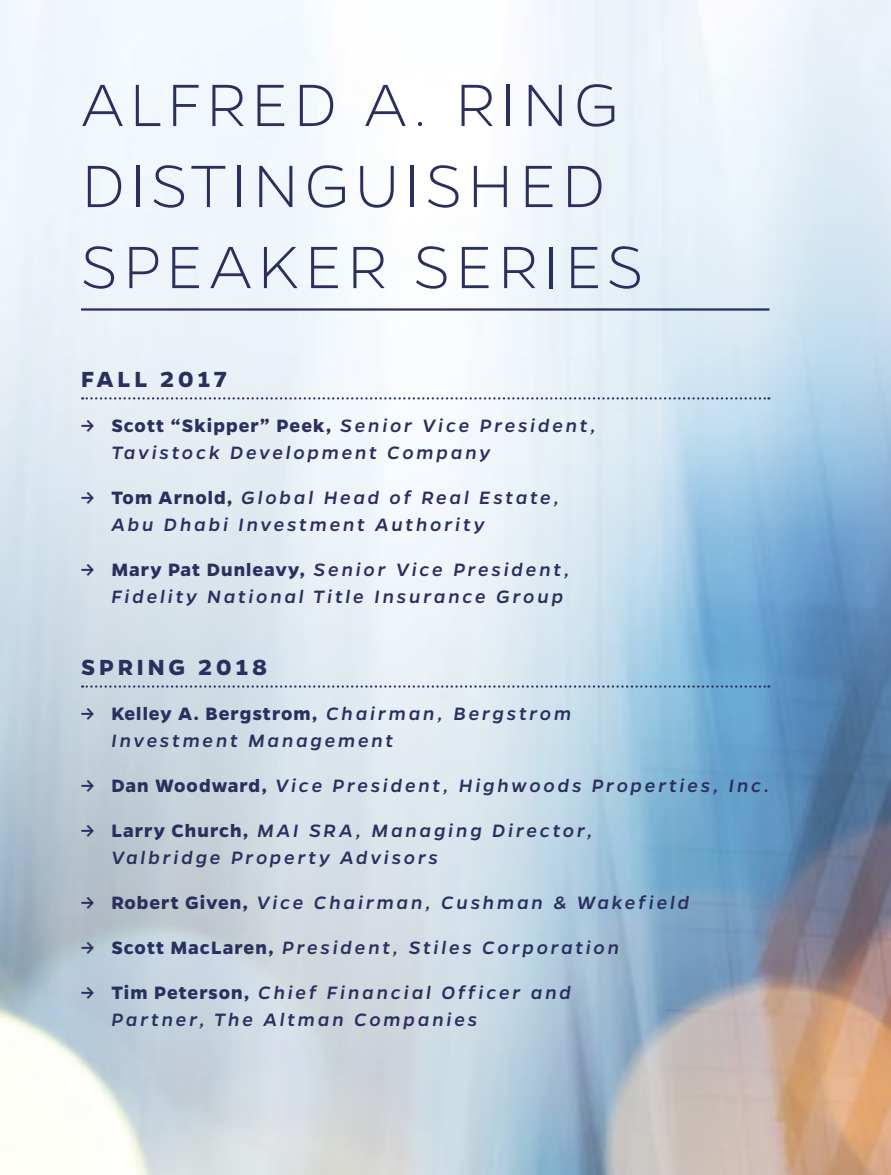
<style>
.page{position:relative;width:891px;height:1175px;background:#fff}
.page>*{position:absolute;margin:0;border:0;box-sizing:border-box;transform-origin:0 0}
.t1{font:200 67.5px/81px "Gentona";letter-spacing:.07em;color:#2a305e}
.t2{font:700 24.75px "Gentona";letter-spacing:.165em;color:#2a305e}
.t3{font:italic 500 20.25px/27px "Gentona";letter-spacing:.14em;color:#2a305e}
.s1{font-style:normal}
.s2{font-weight:700;font-style:normal}
</style>
<div class="page">
<img style="left:0;top:0;width:891px;height:1174px">
<hr style="left:81px;top:308px;width:689px;height:2px;background:#2a305e">
<svg style="left:82px;top:397px;width:687px;height:2px"></svg>
<svg style="left:82px;top:685px;width:687px;height:2px"></svg>
<h1 class="t1" style="left:81px;top:63px;width:564px">ALFRED A. RING<br>DISTINGUISHED<br>SPEAKER SERIES</h1>
<p class="t2" style="left:81px;top:365px;width:147px">FALL 2017</p>
<p class="t3" style="left:111px;top:412px;width:486px;text-indent:-30px"><span class="s1">→</span> <span class="s2">Scott “Skipper” Peek,</span> Senior Vice President,<br>Tavistock Development Company</p>
<p class="t3" style="left:111px;top:484px;width:449px;text-indent:-30px"><span class="s1">→</span> <span class="s2">Tom Arnold,</span> Global Head of Real Estate,<br>Abu Dhabi Investment Authority</p>
<p class="t3" style="left:111px;top:556px;width:459px;text-indent:-30px"><span class="s1">→</span> <span class="s2">Mary Pat Dunleavy,</span> Senior Vice President,<br>Fidelity National Title Insurance Group</p>
<p class="t2" style="left:81px;top:653px;width:188px">SPRING 2018</p>
<p class="t3" style="left:111px;top:700px;width:461px;text-indent:-30px"><span class="s1">→</span> <span class="s2">Kelley A. Bergstrom,</span> Chairman, Bergstrom<br>Investment Management</p>
<p class="t3" style="left:81px;top:772px;width:690px"><span class="s1">→</span> <span class="s2">Dan Woodward,</span> Vice President, Highwoods Properties, Inc.</p>
<p class="t3" style="left:111px;top:817px;width:483px;text-indent:-30px"><span class="s1">→</span> <span class="s2">Larry Church,</span> MAI SRA, Managing Director,<br>Valbridge Property Advisors</p>
<p class="t3" style="left:81px;top:889px;width:610px"><span class="s1">→</span> <span class="s2">Robert Given,</span> Vice Chairman, Cushman &amp; Wakefield</p>
<p class="t3" style="left:81px;top:934px;width:540px"><span class="s1">→</span> <span class="s2">Scott MacLaren,</span> President, Stiles Corporation</p>
<p class="t3" style="left:111px;top:979px;width:461px;text-indent:-30px"><span class="s1">→</span> <span class="s2">Tim Peterson,</span> Chief Financial Officer and<br>Partner, The Altman Companies</p>
</div>
